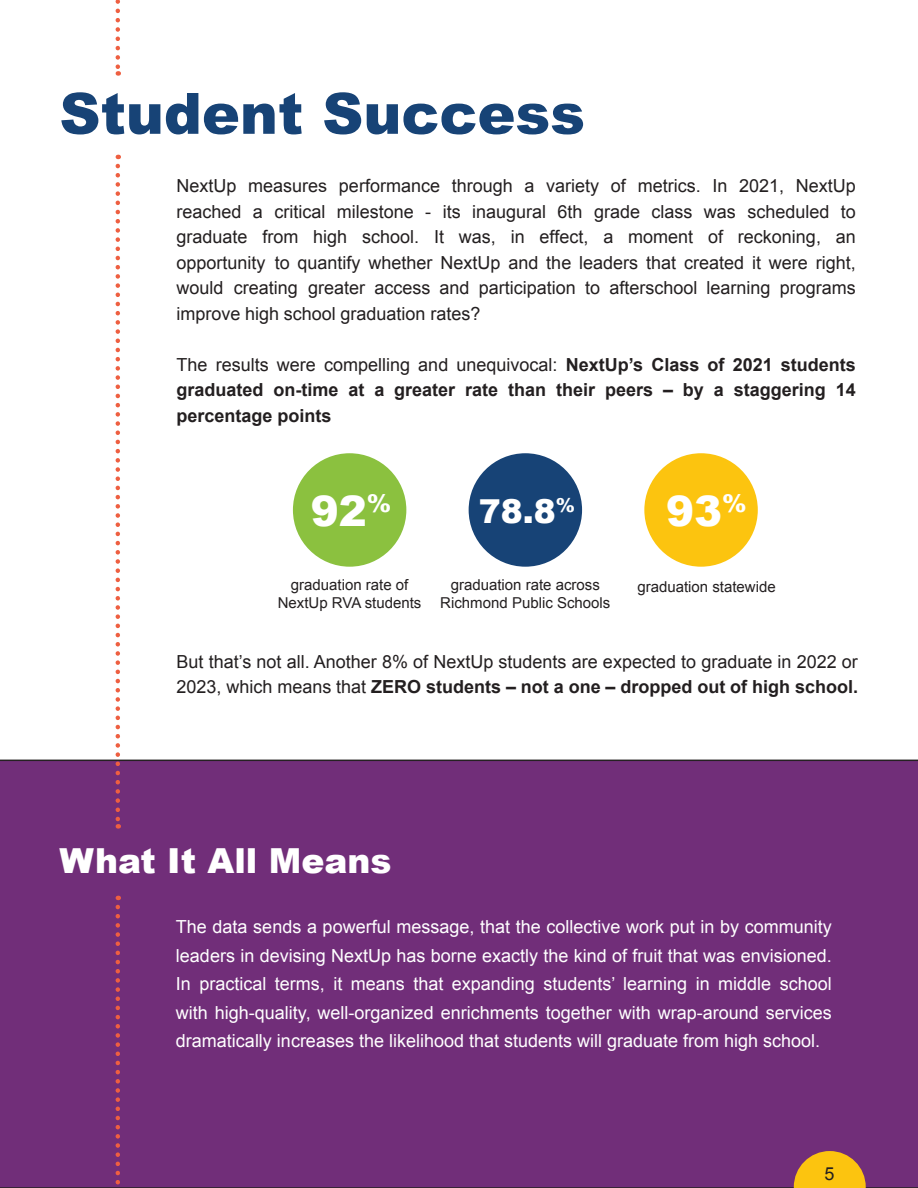
<style>
.page{position:relative;width:918px;height:1188px;background:#fff}
.page>*{position:absolute;margin:0;border:0;box-sizing:border-box;transform-origin:0 0}
.t1{font:900 57px "Arial";color:#174376}
.t2{font:900 42px "Arial";color:#fff}
.t3{font:900 34.5px "Arial";color:#fff}
.t4{font:900 33px "Arial";color:#fff}
.t5{font:18px/25.5px "Arial";color:#231f20;text-align:justify}
.t6{font:18px/28.5px "Arial";color:#fff;text-align:justify}
.t7{font:700 18px/25.5px "Arial";color:#231f20;text-align:justify}
.t8{font:15px/18px "Arial";color:#231f20;text-align:center}
.s1{font-style:inherit}
.s2{font-weight:400}
.s3{font-weight:700}
</style>
<div class="page">
<div style="left:0;top:760px;width:918px;height:428px;background:#712e79"></div>
<svg style="left:794px;top:1151px;width:72px;height:37px;background:#dea425"></svg>
<svg style="left:116px;top:166px;width:4px;height:663px"></svg>
<svg style="left:116px;top:0;width:4px;height:76px"></svg>
<svg style="left:116px;top:907px;width:4px;height:281px"></svg>
<div style="left:293px;top:453px;width:113px;height:114px;background:#8bc13f;border-radius:50%"></div>
<div style="left:469px;top:453px;width:113px;height:114px;background:#174376;border-radius:50%"></div>
<div style="left:644px;top:453px;width:114px;height:114px;background:#fcc40f;border-radius:50%"></div>
<p class="t1" style="left:59px;top:72px;width:527px">Student Success</p>
<p class="t5" style="left:177px;top:173px;width:681px">NextUp measure<span class="s1">s</span> performance through a variety of metrics. In 2021, NextUp reached a critical milestone - its inaugural 6th grade class was scheduled to graduate from high school. It was, in effect, a moment of reckoning, an opportunity to quantify whether NextUp and the leaders that created it were right, would creating greater access and participation to afterschool learning programs improve high school graduation rates?</p>
<p class="t7" style="left:177px;top:352px;width:681px"><span class="s2">The results were compelling and unequivocal:</span> NextUp’s Class of 2021 students graduated on-time at a greater rate than their peers – by a staggering 14 percentage points</p>
<p class="t2" style="left:311px;top:481px;width:82px">92<sup>%</sup></p>
<p class="t4" style="left:479px;top:487px;width:98px">78.8<sup>%</sup></p>
<p class="t8" style="left:278px;top:576px;width:145px">graduation rate of<br>NextUp RVA students</p>
<p class="t8" style="left:440px;top:576px;width:172px">graduation rate across<br>Richmond Public Schools</p>
<p class="t2" style="left:666px;top:481px;width:82px">93<sup>%</sup></p>
<p class="t8" style="left:637px;top:578px;width:140px">graduation statewide</p>
<p class="t5" style="left:177px;top:649px;width:683px">But that’s not all. Another 8% of NextUp students are expected to graduate in 2022 or<br>2023, which means that <span class="s3">ZERO students – not a one – dropped out of high school.</span></p>
<p class="t3" style="left:59px;top:835px;width:334px">What It All Means</p>
<p class="t6" style="left:176px;top:913px;width:657px">The data sends a powerful message, that the collective work put in by community leaders in devising NextUp has borne exactly the kind of fruit that was envisioned.<br>In practical terms, it means that expanding students’ learning in middle school with high-quality, well-organized enrichments together with wrap-around services dramatically increases the likelihood that students will graduate from high school.</p>
<p class="t5" style="left:825px;top:1161px;width:12px">5</p>
</div>
